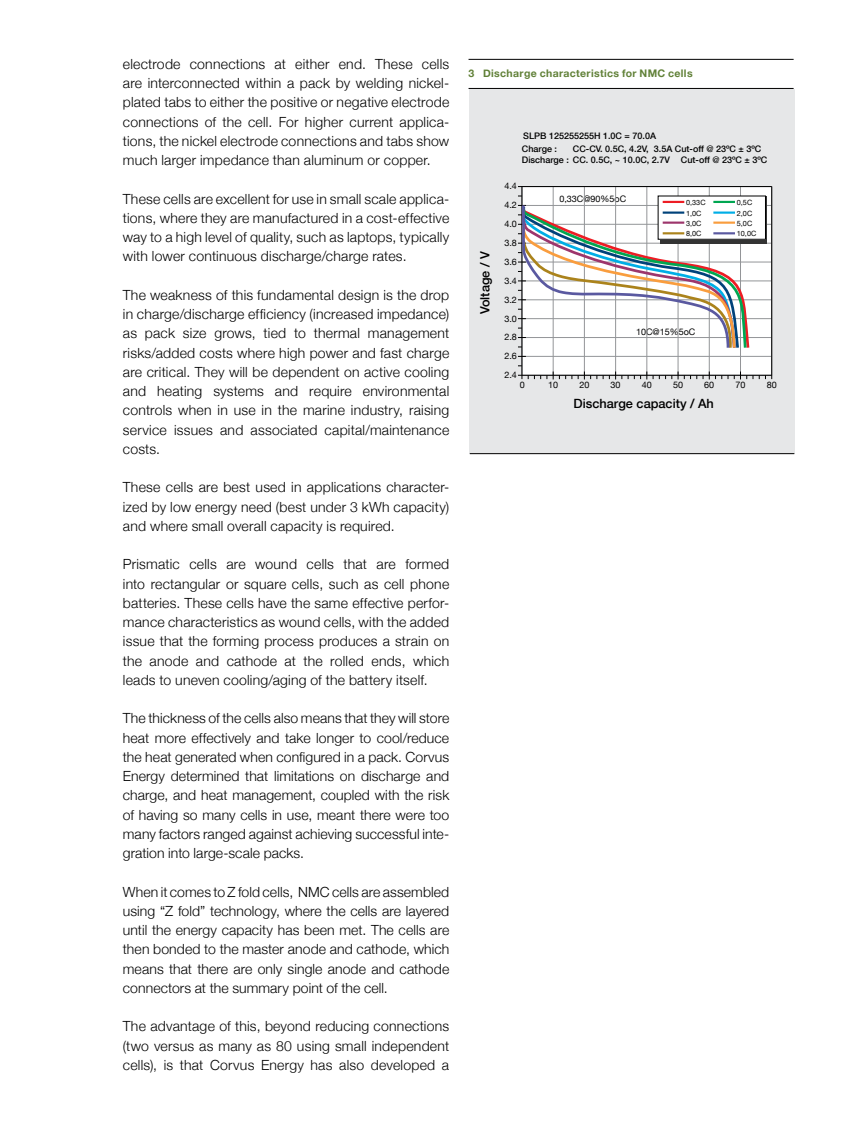
<style>
.page{position:relative;width:844px;height:1141px;background:#fff}
.page>*{position:absolute;margin:0;border:0;box-sizing:border-box;transform-origin:0 0}
.t1{font:300 14px/19.2px "Helvetica Neue";letter-spacing:.015em;color:#000;text-align:justify}
.t2{font:500 12.78px "Helvetica Neue";color:#000}
.t3{font:700 10.5px "Helvetica Neue";letter-spacing:.03em;color:#618138}
.t4{font:500 8.92px "Helvetica Neue";color:#000}
.t5{font:8.92px "Helvetica Neue";color:#000}
.t6{font:7.35px "Helvetica Neue";color:#000}
</style>
<div class="page">
<div style="left:469px;top:89px;width:325px;height:364px;background:#e6e7e8"></div>
<div style="left:522px;top:187px;width:249px;height:188px;background:#fff"></div>
<hr style="left:522px;top:356px;width:249px;height:1px;background:#939598">
<hr style="left:522px;top:337px;width:249px;height:1px;background:#939598">
<hr style="left:522px;top:318px;width:249px;height:1px;background:#939598">
<hr style="left:522px;top:299px;width:249px;height:1px;background:#939598">
<hr style="left:522px;top:281px;width:249px;height:1px;background:#939598">
<hr style="left:522px;top:262px;width:249px;height:1px;background:#939598">
<hr style="left:522px;top:243px;width:249px;height:1px;background:#939598">
<hr style="left:522px;top:224px;width:249px;height:1px;background:#939598">
<hr style="left:522px;top:205px;width:249px;height:1px;background:#939598">
<hr style="left:740px;top:187px;width:1px;height:188px;background:#939598">
<hr style="left:708px;top:187px;width:1px;height:188px;background:#939598">
<hr style="left:677px;top:187px;width:1px;height:188px;background:#939598">
<hr style="left:646px;top:187px;width:1px;height:188px;background:#939598">
<hr style="left:615px;top:187px;width:1px;height:188px;background:#939598">
<hr style="left:584px;top:187px;width:1px;height:188px;background:#939598">
<hr style="left:552px;top:187px;width:1px;height:188px;background:#939598">
<hr style="left:518px;top:375px;width:253px;height:1px;background:#000">
<hr style="left:521px;top:187px;width:1px;height:192px;background:#000">
<hr style="left:771px;top:187px;width:1px;height:192px;background:#000">
<svg style="left:534px;top:374px;width:19px;height:5px"></svg>
<svg style="left:559px;top:372px;width:25px;height:7px"></svg>
<svg style="left:590px;top:375px;width:13px;height:4px"></svg>
<svg style="left:609px;top:372px;width:19px;height:7px"></svg>
<svg style="left:634px;top:372px;width:25px;height:7px"></svg>
<svg style="left:665px;top:372px;width:19px;height:7px"></svg>
<svg style="left:690px;top:372px;width:19px;height:7px"></svg>
<svg style="left:715px;top:374px;width:25px;height:5px"></svg>
<svg style="left:746px;top:375px;width:13px;height:4px"></svg>
<hr style="left:518px;top:186px;width:253px;height:1px;background:#000">
<svg style="left:518px;top:203px;width:234px;height:154px"></svg>
<div style="left:659px;top:196px;width:107px;height:47px;background:#333"></div>
<div style="left:658px;top:196px;width:107px;height:43px;background:#fff"></div>
<hr style="left:662px;top:201px;width:22px;height:2px;background:#ed1d24">
<hr style="left:713px;top:201px;width:21px;height:2px;background:#00a651">
<hr style="left:662px;top:212px;width:22px;height:2px;background:#00427a">
<hr style="left:713px;top:212px;width:21px;height:2px;background:#00aee6">
<hr style="left:662px;top:222px;width:22px;height:2px;background:#9d366c">
<hr style="left:713px;top:222px;width:21px;height:2px;background:#f99d3e">
<hr style="left:662px;top:232px;width:22px;height:2px;background:#ab831c">
<hr style="left:713px;top:232px;width:21px;height:2px;background:#5a59a0">
<hr style="left:468px;top:59px;width:325px;height:1px;background:#000">
<hr style="left:468px;top:88px;width:325px;height:1px;background:#000">
<hr style="left:469px;top:453px;width:325px;height:1px;background:#000">
<p class="t1" style="left:123px;top:53px;width:328px">electrode connections at either end. These cells are interconnected within a pack by welding nickel&shy;plated tabs to either the positive or negative electrode connections of the cell. For higher current applica&shy;tions, the nickel electrode connections and tabs show much larger impedance than aluminum or copper.</p>
<p class="t1" style="left:123px;top:188px;width:328px">These cells are excellent for use in small scale applica&shy;tions, where they are manufactured in a cost-effective way to a high level of quality, such as laptops, typically with lower continuous discharge/charge rates.</p>
<p class="t1" style="left:123px;top:284px;width:328px">The weakness of this fundamental design is the drop in charge/discharge efficiency (increased impedance) as pack size grows, tied to thermal management risks/added costs where high power and fast charge are critical. They will be dependent on active cooling and heating systems and require environmental controls when in use in the marine industry, raising service issues and associated capital/maintenance costs.</p>
<p class="t1" style="left:123px;top:477px;width:328px">These cells are best used in applications character&shy;ized by low energy need (best under 3 kWh capacity) and where small overall capacity is required.</p>
<p class="t1" style="left:123px;top:554px;width:328px">Prismatic cells are wound cells that are formed into rectangular or square cells, such as cell phone batteries. These cells have the same effective perfor&shy;mance characteristics as wound cells, with the added issue that the forming process produces a strain on the anode and cathode at the rolled ends, which leads to uneven cooling/aging of the battery itself.</p>
<p class="t1" style="left:123px;top:708px;width:328px">The thickness of the cells also means that they will store heat more effectively and take longer to cool/reduce the heat generated when configured in a pack. Corvus Energy determined that limitations on discharge and charge, and heat management, coupled with the risk of having so many cells in use, meant there were too many factors ranged against achieving successful inte&shy;gration into large-scale packs.</p>
<p class="t1" style="left:123px;top:881px;width:328px">When it comes to Z fold cells, NMC cells are assembled using “Z fold” technology, where the cells are layered until the energy capacity has been met. The cells are then bonded to the master anode and cathode, which means that there are only single anode and cathode connectors at the summary point of the cell.</p>
<p class="t1" style="left:123px;top:1016px;width:328px">The advantage of this, beyond reducing connections (two versus as many as 80 using small independent cells), is that Corvus Energy has also developed a</p>
<p class="t3" style="left:468px;top:65px;width:225px">3 Discharge characteristics for NMC cells</p>
<p class="t4" style="left:523px;top:129px;width:134px">SLPB 125255255H 1.0C = 70.0A</p>
<p class="t4" style="left:572px;top:152px;width:196px">CC. 0.5C, ~ 10.0C, 2.7V Cut-off @ 23ºC ± 3ºC</p>
<p class="t4" style="left:521px;top:141px;width:37px">Charge :</p>
<p class="t4" style="left:572px;top:141px;width:190px">CC-CV. 0.5C, 4.2V, 3.5A Cut-off @ 23ºC ± 3ºC</p>
<p class="t4" style="left:521px;top:152px;width:48px">Discharge :</p>
<p class="t2" style="left:474px;top:314px;width:65px;rotate:-90deg">Voltage / V</p>
<p class="t5" style="left:504px;top:179px;width:14px">4.4</p>
<p class="t5" style="left:504px;top:198px;width:14px">4.2</p>
<p class="t5" style="left:504px;top:216px;width:14px">4.0</p>
<p class="t5" style="left:504px;top:235px;width:14px">3.8</p>
<p class="t5" style="left:504px;top:254px;width:14px">3.6</p>
<p class="t5" style="left:504px;top:273px;width:14px">3.4</p>
<p class="t5" style="left:504px;top:292px;width:14px">3.2</p>
<p class="t5" style="left:504px;top:311px;width:14px">3.0</p>
<p class="t5" style="left:504px;top:330px;width:14px">2.8</p>
<p class="t5" style="left:504px;top:348px;width:14px">2.6</p>
<p class="t5" style="left:504px;top:367px;width:14px">2.4</p>
<p class="t5" style="left:559px;top:191px;width:68px">0,33C@90%5oC</p>
<p class="t6" style="left:686px;top:196px;width:21px">0,33C</p>
<p class="t6" style="left:736px;top:196px;width:17px">0,5C</p>
<p class="t6" style="left:686px;top:207px;width:17px">1,0C</p>
<p class="t6" style="left:736px;top:207px;width:17px">2,0C</p>
<p class="t6" style="left:686px;top:217px;width:17px">3,0C</p>
<p class="t6" style="left:736px;top:217px;width:17px">5,0C</p>
<p class="t6" style="left:686px;top:227px;width:17px">8,0C</p>
<p class="t6" style="left:736px;top:227px;width:21px">10,0C</p>
<p class="t5" style="left:636px;top:324px;width:61px">10C@15%5oC</p>
<p class="t5" style="left:519px;top:377px;width:6px">0</p>
<p class="t5" style="left:548px;top:377px;width:11px">10</p>
<p class="t5" style="left:579px;top:377px;width:11px">20</p>
<p class="t5" style="left:610px;top:377px;width:11px">30</p>
<p class="t5" style="left:641px;top:377px;width:11px">40</p>
<p class="t5" style="left:673px;top:377px;width:11px">50</p>
<p class="t5" style="left:704px;top:377px;width:11px">60</p>
<p class="t5" style="left:735px;top:377px;width:11px">70</p>
<p class="t5" style="left:766px;top:377px;width:11px">80</p>
<p class="t2" style="left:573px;top:394px;width:142px">Discharge capacity / Ah</p>
</div>
